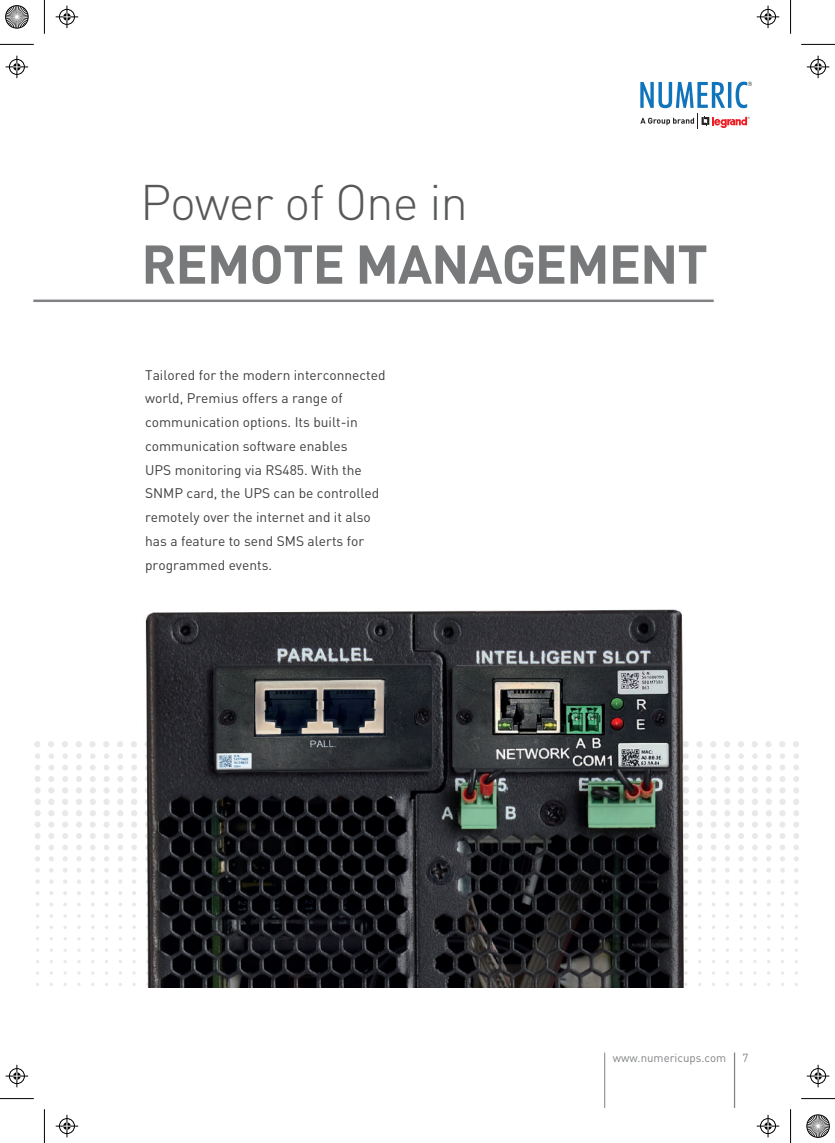
<style>
.page{position:relative;width:835px;height:1143px;background:#fff}
.page>*{position:absolute;margin:0;border:0;box-sizing:border-box;transform-origin:0 0}
.t1{font:700 53.75px "DIN Pro";letter-spacing:-.02em;color:#57585a}
.t2{font:300 49.38px "DIN Pro";letter-spacing:-.02em;color:#57585a}
.t3{font:13.75px/23.8px "DIN Pro";color:#3e3e3f}
.t4{font:11.62px "DIN Pro";color:#808285}
</style>
<div class="page">
<svg style="left:117px;top:754px;width:3px;height:16px"></svg>
<svg style="left:117px;top:776px;width:3px;height:17px"></svg>
<svg style="left:117px;top:741px;width:3px;height:6px"></svg>
<div style="left:117px;top:798px;width:6px;height:7px;background:#e9e9e9;border-radius:50%"></div>
<svg style="left:117px;top:810px;width:3px;height:17px"></svg>
<svg style="left:117px;top:833px;width:3px;height:17px"></svg>
<svg style="left:104px;top:753px;width:5px;height:17px"></svg>
<svg style="left:104px;top:776px;width:5px;height:6px"></svg>
<div style="left:103px;top:787px;width:7px;height:6px;background:#e9e9e9;border-radius:50%"></div>
<svg style="left:103px;top:741px;width:6px;height:6px"></svg>
<div style="left:103px;top:798px;width:7px;height:7px;background:#e9e9e9;border-radius:50%"></div>
<div style="left:103px;top:810px;width:7px;height:6px;background:#e9e9e9;border-radius:50%"></div>
<svg style="left:104px;top:822px;width:5px;height:5px"></svg>
<svg style="left:104px;top:833px;width:5px;height:17px"></svg>
<svg style="left:104px;top:856px;width:5px;height:5px"></svg>
<svg style="left:104px;top:868px;width:5px;height:4px"></svg>
<svg style="left:104px;top:880px;width:5px;height:3px"></svg>
<svg style="left:105px;top:891px;width:3px;height:4px"></svg>
<svg style="left:90px;top:753px;width:6px;height:17px"></svg>
<svg style="left:90px;top:776px;width:6px;height:17px"></svg>
<div style="left:89px;top:741px;width:7px;height:6px;background:#e9e9e9;border-radius:50%"></div>
<div style="left:89px;top:798px;width:7px;height:7px;background:#e9e9e9;border-radius:50%"></div>
<svg style="left:90px;top:810px;width:6px;height:17px"></svg>
<svg style="left:90px;top:833px;width:6px;height:17px"></svg>
<svg style="left:90px;top:856px;width:5px;height:5px"></svg>
<svg style="left:90px;top:868px;width:5px;height:4px"></svg>
<svg style="left:91px;top:880px;width:4px;height:3px"></svg>
<svg style="left:91px;top:891px;width:4px;height:4px"></svg>
<svg style="left:76px;top:753px;width:6px;height:17px"></svg>
<svg style="left:76px;top:776px;width:6px;height:17px"></svg>
<div style="left:75px;top:741px;width:7px;height:6px;background:#e9e9e9;border-radius:50%"></div>
<div style="left:76px;top:798px;width:6px;height:7px;background:#e9e9e9;border-radius:50%"></div>
<svg style="left:76px;top:810px;width:6px;height:17px"></svg>
<svg style="left:76px;top:833px;width:6px;height:17px"></svg>
<svg style="left:76px;top:856px;width:5px;height:5px"></svg>
<svg style="left:77px;top:868px;width:4px;height:4px"></svg>
<svg style="left:77px;top:880px;width:4px;height:3px"></svg>
<svg style="left:77px;top:891px;width:4px;height:4px"></svg>
<svg style="left:77px;top:903px;width:4px;height:3px"></svg>
<svg style="left:62px;top:753px;width:6px;height:17px"></svg>
<svg style="left:62px;top:776px;width:6px;height:17px"></svg>
<svg style="left:62px;top:741px;width:6px;height:6px"></svg>
<div style="left:62px;top:798px;width:6px;height:7px;background:#e9e9e9;border-radius:50%"></div>
<svg style="left:62px;top:810px;width:6px;height:17px"></svg>
<svg style="left:62px;top:833px;width:6px;height:17px"></svg>
<svg style="left:63px;top:856px;width:5px;height:5px"></svg>
<svg style="left:63px;top:868px;width:4px;height:4px"></svg>
<svg style="left:63px;top:880px;width:4px;height:3px"></svg>
<svg style="left:63px;top:891px;width:4px;height:4px"></svg>
<svg style="left:48px;top:753px;width:6px;height:17px"></svg>
<svg style="left:48px;top:776px;width:6px;height:17px"></svg>
<svg style="left:48px;top:741px;width:6px;height:6px"></svg>
<div style="left:48px;top:798px;width:6px;height:7px;background:#e9e9e9;border-radius:50%"></div>
<svg style="left:48px;top:810px;width:6px;height:17px"></svg>
<svg style="left:48px;top:833px;width:6px;height:17px"></svg>
<svg style="left:49px;top:856px;width:5px;height:5px"></svg>
<svg style="left:49px;top:868px;width:5px;height:4px"></svg>
<svg style="left:49px;top:880px;width:5px;height:3px"></svg>
<svg style="left:49px;top:891px;width:4px;height:4px"></svg>
<svg style="left:35px;top:753px;width:5px;height:17px"></svg>
<svg style="left:35px;top:776px;width:6px;height:6px"></svg>
<div style="left:34px;top:787px;width:7px;height:6px;background:#e9e9e9;border-radius:50%"></div>
<svg style="left:34px;top:741px;width:6px;height:6px"></svg>
<div style="left:34px;top:798px;width:7px;height:7px;background:#e9e9e9;border-radius:50%"></div>
<div style="left:34px;top:810px;width:7px;height:6px;background:#e9e9e9;border-radius:50%"></div>
<svg style="left:35px;top:822px;width:6px;height:5px"></svg>
<svg style="left:35px;top:833px;width:6px;height:17px"></svg>
<svg style="left:35px;top:856px;width:5px;height:5px"></svg>
<svg style="left:35px;top:868px;width:5px;height:4px"></svg>
<svg style="left:35px;top:880px;width:5px;height:3px"></svg>
<svg style="left:36px;top:891px;width:4px;height:4px"></svg>
<svg style="left:793px;top:753px;width:5px;height:17px"></svg>
<svg style="left:793px;top:741px;width:5px;height:6px"></svg>
<svg style="left:793px;top:776px;width:5px;height:51px"></svg>
<svg style="left:793px;top:833px;width:5px;height:17px"></svg>
<svg style="left:794px;top:856px;width:4px;height:5px"></svg>
<svg style="left:794px;top:868px;width:4px;height:4px"></svg>
<svg style="left:780px;top:753px;width:5px;height:17px"></svg>
<svg style="left:779px;top:776px;width:6px;height:17px"></svg>
<div style="left:778px;top:741px;width:7px;height:6px;background:#e9e9e9;border-radius:50%"></div>
<div style="left:779px;top:798px;width:6px;height:7px;background:#e9e9e9;border-radius:50%"></div>
<svg style="left:779px;top:810px;width:6px;height:17px"></svg>
<svg style="left:780px;top:833px;width:5px;height:17px"></svg>
<svg style="left:780px;top:856px;width:4px;height:5px"></svg>
<svg style="left:780px;top:868px;width:4px;height:4px"></svg>
<svg style="left:781px;top:891px;width:3px;height:4px"></svg>
<svg style="left:766px;top:753px;width:5px;height:17px"></svg>
<svg style="left:766px;top:776px;width:5px;height:17px"></svg>
<svg style="left:765px;top:741px;width:6px;height:6px"></svg>
<div style="left:765px;top:798px;width:6px;height:7px;background:#e9e9e9;border-radius:50%"></div>
<svg style="left:766px;top:810px;width:5px;height:17px"></svg>
<svg style="left:766px;top:833px;width:5px;height:17px"></svg>
<svg style="left:766px;top:856px;width:5px;height:5px"></svg>
<svg style="left:766px;top:868px;width:4px;height:4px"></svg>
<svg style="left:752px;top:753px;width:5px;height:17px"></svg>
<svg style="left:752px;top:776px;width:5px;height:17px"></svg>
<svg style="left:752px;top:741px;width:5px;height:6px"></svg>
<div style="left:751px;top:798px;width:6px;height:7px;background:#e9e9e9;border-radius:50%"></div>
<svg style="left:752px;top:810px;width:5px;height:17px"></svg>
<svg style="left:752px;top:833px;width:5px;height:17px"></svg>
<svg style="left:752px;top:856px;width:5px;height:5px"></svg>
<svg style="left:753px;top:868px;width:4px;height:4px"></svg>
<svg style="left:738px;top:753px;width:5px;height:17px"></svg>
<svg style="left:738px;top:776px;width:5px;height:17px"></svg>
<svg style="left:738px;top:741px;width:5px;height:6px"></svg>
<div style="left:737px;top:798px;width:7px;height:7px;background:#e9e9e9;border-radius:50%"></div>
<svg style="left:738px;top:810px;width:5px;height:17px"></svg>
<svg style="left:738px;top:833px;width:5px;height:17px"></svg>
<svg style="left:739px;top:856px;width:4px;height:5px"></svg>
<svg style="left:739px;top:868px;width:4px;height:4px"></svg>
<svg style="left:739px;top:880px;width:4px;height:3px"></svg>
<svg style="left:724px;top:753px;width:6px;height:17px"></svg>
<svg style="left:724px;top:776px;width:6px;height:6px"></svg>
<div style="left:723px;top:787px;width:7px;height:6px;background:#e9e9e9;border-radius:50%"></div>
<svg style="left:724px;top:741px;width:5px;height:6px"></svg>
<svg style="left:723px;top:798px;width:7px;height:7px"></svg>
<div style="left:723px;top:810px;width:7px;height:6px;background:#e9e9e9;border-radius:50%"></div>
<svg style="left:724px;top:822px;width:6px;height:5px"></svg>
<svg style="left:724px;top:833px;width:6px;height:17px"></svg>
<svg style="left:725px;top:856px;width:4px;height:5px"></svg>
<svg style="left:725px;top:868px;width:4px;height:4px"></svg>
<svg style="left:725px;top:891px;width:4px;height:4px"></svg>
<svg style="left:713px;top:753px;width:3px;height:17px"></svg>
<svg style="left:713px;top:776px;width:3px;height:17px"></svg>
<div style="left:709px;top:741px;width:7px;height:6px;background:#e9e9e9;border-radius:50%"></div>
<div style="left:710px;top:798px;width:6px;height:7px;background:#e9e9e9;border-radius:50%"></div>
<svg style="left:713px;top:810px;width:3px;height:17px"></svg>
<svg style="left:713px;top:833px;width:3px;height:17px"></svg>
<hr style="left:604px;top:1052px;width:1px;height:55px;background:#808285">
<hr style="left:733px;top:1052px;width:1px;height:55px;background:#808285">
<img style="left:120px;top:609px;width:593px;height:378px">
<hr style="left:34px;top:299px;width:679px;height:3px;background:#808285">
<svg style="left:640px;top:82px;width:106px;height:26px"></svg>
<svg style="left:640px;top:118px;width:44px;height:7px"></svg>
<svg style="left:685px;top:113px;width:55px;height:16px"></svg>
<svg style="left:740px;top:117px;width:9px;height:8px"></svg>
<svg style="left:747px;top:82px;width:4px;height:4px"></svg>
<hr style="left:0;top:44px;width:34px;height:1px;background:#000">
<hr style="left:800px;top:44px;width:34px;height:1px;background:#000">
<hr style="left:0;top:1098px;width:34px;height:1px;background:#000">
<hr style="left:800px;top:1098px;width:34px;height:1px;background:#000">
<hr style="left:44px;top:0;width:1px;height:34px;background:#000">
<hr style="left:44px;top:1109px;width:1px;height:33px;background:#000">
<hr style="left:790px;top:0;width:1px;height:34px;background:#000">
<hr style="left:790px;top:1109px;width:1px;height:33px;background:#000">
<svg style="left:56px;top:6px;width:22px;height:22px"></svg>
<svg style="left:756px;top:6px;width:22px;height:22px"></svg>
<svg style="left:56px;top:1114px;width:22px;height:23px"></svg>
<svg style="left:756px;top:1114px;width:22px;height:23px"></svg>
<svg style="left:6px;top:56px;width:22px;height:22px"></svg>
<svg style="left:6px;top:1064px;width:22px;height:23px"></svg>
<svg style="left:806px;top:56px;width:22px;height:22px"></svg>
<svg style="left:806px;top:1064px;width:22px;height:23px"></svg>
<svg style="left:5px;top:5px;width:24px;height:24px"></svg>
<svg style="left:806px;top:1114px;width:24px;height:24px"></svg>
<h2 class="t2" style="left:140px;top:164px;width:329px">Power of One in</h2>
<h1 class="t1" style="left:141px;top:228px;width:568px">REMOTE MANAGEMENT</h1>
<p class="t3" style="left:145px;top:362px;width:242px">Tailored for the modern interconnected world, Premius offers a range of communication options. Its built-in communication software enables<br>UPS monitoring via RS485. With the SNMP card, the UPS can be controlled remotely over the internet and it also has a feature to send SMS alerts for programmed events.</p>
<p class="t4" style="left:612px;top:1048px;width:115px">www.numericups.com</p>
<p class="t4" style="left:742px;top:1048px;width:7px">7</p>
</div>
